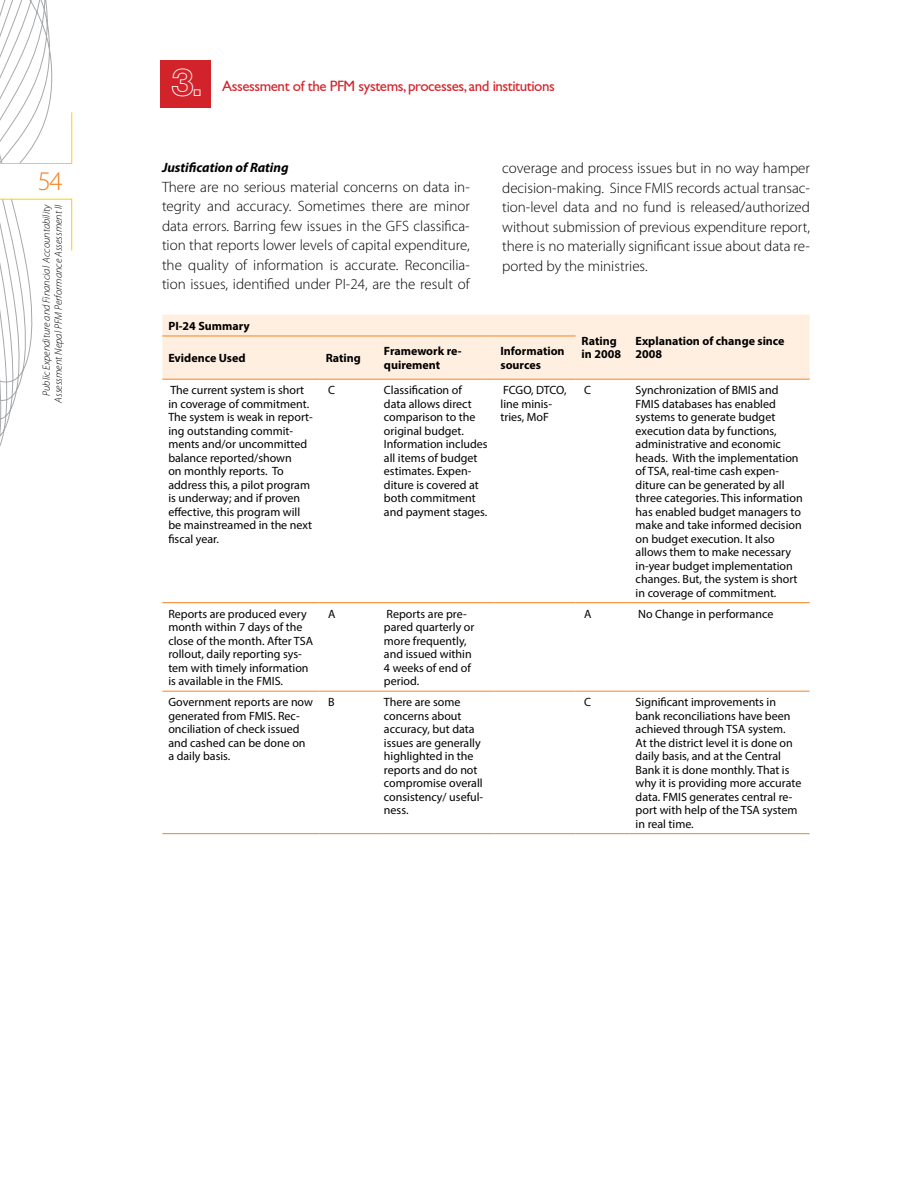
<style>
.page{position:relative;width:918px;height:1188px;background:#fff}
.page>*{position:absolute;margin:0;border:0;box-sizing:border-box;transform-origin:0 0}
.t1{font:38.85px "Helvetica Neue Bold Outline";color:#fff}
.t2{font:300 27px "Myriad Pro";color:#f58220}
.t3{font:300 15px/19.5px "Myriad Pro";color:#000;text-align:justify}
.t4{font:15px "Gill Sans";letter-spacing:-.03em;color:#d2232a}
.t5{font:italic 700 13.5px "Myriad Pro";color:#000}
.t6{font:12px/13.5px "Myriad Pro";color:#000}
.t7{font:700 12px/13.5px "Myriad Pro";color:#000}
.t8{font:italic 300 10.5px/12px "Myriad Pro";color:#000;text-align:right}
</style>
<div class="page">
<div style="left:160px;top:60px;width:51px;height:48px;background:#d2232a"></div>
<svg style="left:0;top:0;width:73px;height:446px"></svg>
<div style="left:162px;top:315px;width:648px;height:64px;background:#ffefe1"></div>
<hr style="left:162px;top:336px;width:158px;height:1px;background:#f58220">
<hr style="left:320px;top:336px;width:58px;height:1px;background:#f58220">
<hr style="left:378px;top:336px;width:117px;height:1px;background:#f58220">
<hr style="left:495px;top:336px;width:81px;height:1px;background:#f58220">
<hr style="left:576px;top:379px;width:54px;height:1px;background:#f58220">
<hr style="left:630px;top:379px;width:180px;height:1px;background:#f58220">
<hr style="left:162px;top:379px;width:158px;height:1px;background:#f58220">
<hr style="left:320px;top:379px;width:58px;height:1px;background:#f58220">
<hr style="left:378px;top:379px;width:117px;height:1px;background:#f58220">
<hr style="left:495px;top:379px;width:81px;height:1px;background:#f58220">
<hr style="left:630px;top:602px;width:180px;height:1px;background:#f58220">
<hr style="left:630px;top:691px;width:180px;height:1px;background:#f58220">
<hr style="left:630px;top:833px;width:180px;height:1px;background:#f58220">
<hr style="left:162px;top:602px;width:158px;height:1px;background:#f58220">
<hr style="left:320px;top:602px;width:58px;height:1px;background:#f58220">
<hr style="left:378px;top:602px;width:117px;height:1px;background:#f58220">
<hr style="left:495px;top:602px;width:81px;height:1px;background:#f58220">
<hr style="left:576px;top:602px;width:54px;height:1px;background:#f58220">
<hr style="left:162px;top:691px;width:158px;height:1px;background:#f58220">
<hr style="left:320px;top:691px;width:58px;height:1px;background:#f58220">
<hr style="left:378px;top:691px;width:117px;height:1px;background:#f58220">
<hr style="left:495px;top:691px;width:81px;height:1px;background:#f58220">
<hr style="left:576px;top:691px;width:54px;height:1px;background:#f58220">
<hr style="left:162px;top:833px;width:158px;height:1px;background:#f58220">
<hr style="left:320px;top:833px;width:58px;height:1px;background:#f58220">
<hr style="left:378px;top:833px;width:117px;height:1px;background:#f58220">
<hr style="left:495px;top:833px;width:81px;height:1px;background:#f58220">
<hr style="left:576px;top:833px;width:54px;height:1px;background:#f58220">
<h2 class="t2" style="left:38px;top:167px;width:26px">54</h2>
<p class="t8" style="left:41px;top:403px;width:200px;rotate:-90deg">Public Expenditure and Financial Accountability<br>Assessment Nepal PFM Performance Assessment II</p>
<h1 class="t1" style="left:170px;top:58px;width:34px">3.</h1>
<p class="t4" style="left:222px;top:78px;width:334px">Assessment of the Pfm systems, processes, and institutions</p>
<p class="t5" style="left:162px;top:159px;width:128px">Justification of Rating</p>
<p class="t3" style="left:162px;top:177px;width:309px">There are no serious material concerns on data in&shy;tegrity and accuracy. Sometimes there are minor data errors. Barring few issues in the GFS classifica&shy;tion that reports lower levels of capital expenditure, the quality of information is accurate. Reconcilia&shy;tion issues, identified under PI-24, are the result of</p>
<p class="t7" style="left:168px;top:319px;width:83px">PI-24 Summary</p>
<p class="t3" style="left:502px;top:159px;width:309px">coverage and process issues but in no way hamper decision-making. Since FMIS records actual transac&shy;tion-level data and no fund is released/authorized without submission of previous expenditure report, there is no materially significant issue about data re&shy;ported by the ministries.</p>
<p class="t7" style="left:582px;top:333px;width:41px">Rating in 2008</p>
<p class="t7" style="left:636px;top:333px;width:150px">Explanation of change since<br>2008</p>
<p class="t7" style="left:168px;top:351px;width:79px">Evidence Used</p>
<p class="t7" style="left:326px;top:351px;width:37px">Rating</p>
<p class="t7" style="left:384px;top:344px;width:79px">Framework re&shy;quirement</p>
<p class="t7" style="left:501px;top:344px;width:66px">Information sources</p>
<p class="t6" style="left:168px;top:383px;width:146px">The current system is short in coverage of commitment.<br>The system is weak in report&shy;ing outstanding commit&shy;ments and/or uncommitted balance reported/shown<br>on monthly reports. To address this, a pilot program is underway; and if proven effective, this program will be mainstreamed in the next fiscal year.</p>
<p class="t6" style="left:328px;top:383px;width:8px">C</p>
<p class="t6" style="left:384px;top:383px;width:105px">Classification of<br>data allows direct comparison to the original budget.<br>Information includes all items of budget estimates. Expen&shy;diture is covered at both commitment and payment stages.</p>
<p class="t6" style="left:501px;top:383px;width:68px">FCGO, DTCO, line minis&shy;tries, MoF</p>
<p class="t6" style="left:584px;top:383px;width:8px">C</p>
<p class="t6" style="left:636px;top:383px;width:169px">Synchronization of BMIS and<br>FMIS databases has enabled systems to generate budget execution data by functions, administrative and economic heads. With the implementation of TSA, real-time cash expen&shy;diture can be generated by all three categories. This information has enabled budget managers to make and take informed decision on budget execution. It also allows them to make necessary in-year budget implementation changes. But, the system is short in coverage of commitment.</p>
<p class="t6" style="left:168px;top:607px;width:146px">Reports are produced every month within 7 days of the close of the month. After TSA rollout, daily reporting sys&shy;tem with timely information is available in the FMIS.</p>
<p class="t6" style="left:328px;top:607px;width:8px">A</p>
<p class="t6" style="left:384px;top:607px;width:92px">Reports are pre&shy;pared quarterly or more frequently, and issued within<br>4 weeks of end of period.</p>
<p class="t6" style="left:584px;top:607px;width:8px">A</p>
<p class="t6" style="left:638px;top:607px;width:137px">No Change in performance</p>
<p class="t6" style="left:168px;top:695px;width:146px">Government reports are now generated from FM IS. Rec&shy;onciliation of check issued and cashed can be done on a daily basis.</p>
<p class="t6" style="left:328px;top:695px;width:8px">B</p>
<p class="t6" style="left:384px;top:695px;width:101px">There are some concerns about accuracy, but data issues are generally highlighted in the reports and do not compromise overall consistency/ useful&shy;ness.</p>
<p class="t6" style="left:584px;top:695px;width:8px">C</p>
<p class="t6" style="left:636px;top:695px;width:167px">Significant improvements in bank reconciliations have been achieved through TSA system.<br>At the district level it is done on daily basis, and at the Central<br>Bank it is done monthly. That is why it is providing more accurate data. FM IS generates central re&shy;port with help of the TSA system in real time.</p>
</div>
